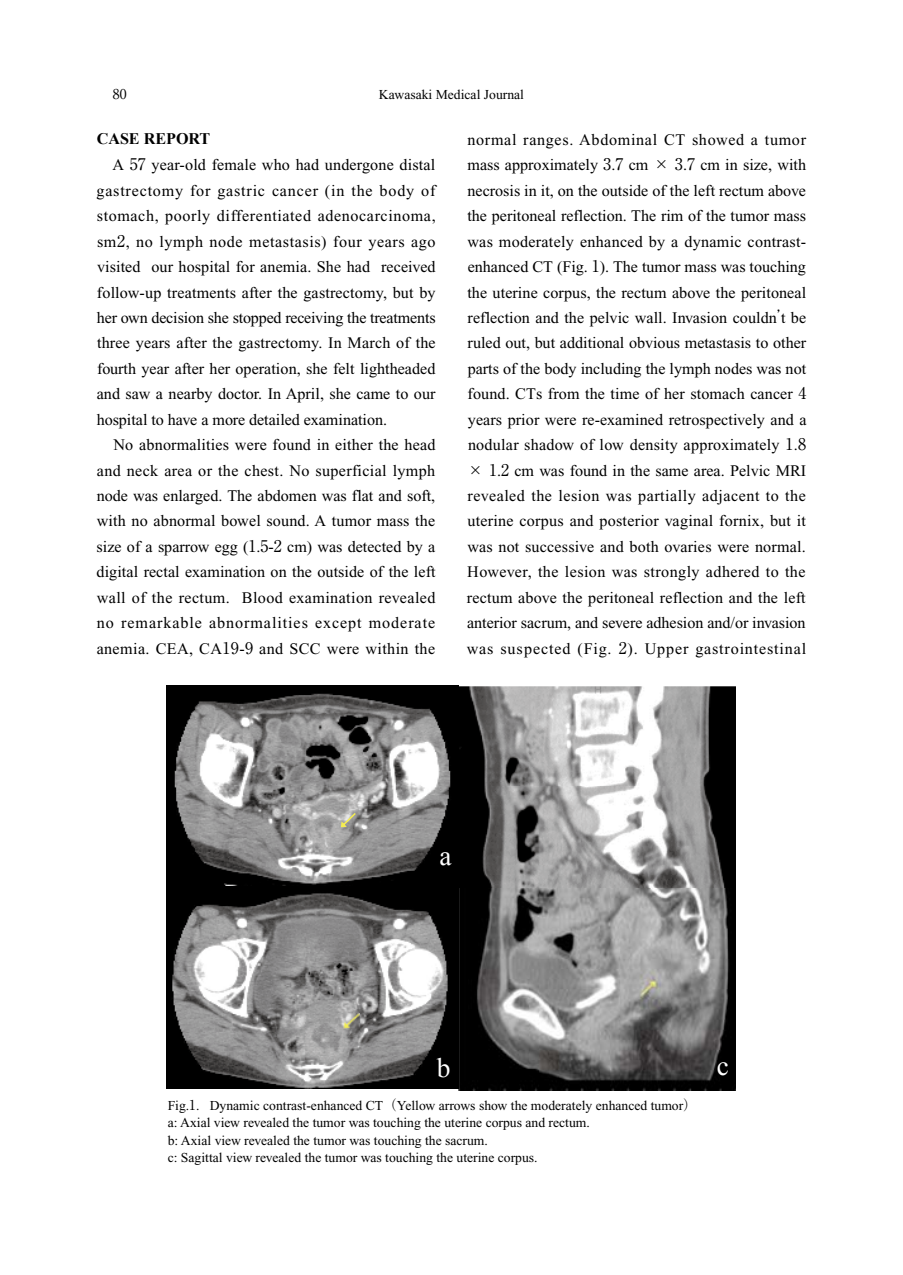
<style>
.page{position:relative;width:903px;height:1275px;background:#fff}
.page>*{position:absolute;margin:0;border:0;box-sizing:border-box;transform-origin:0 0}
.t1{font:27.3px "Times New Roman";color:#fff}
.t2{font:16.1px/25.4px "Times New Roman";letter-spacing:.01em;color:#000;text-align:justify}
.t3{font:16.1px "Times New Roman";letter-spacing:.035em;color:#000}
.t4{font:16.1px "Times New Roman";letter-spacing:-.015em;color:#000}
.t5{font:16.1px "Times New Roman";letter-spacing:.05em;color:#000}
.t6{font:16.1px "Times New Roman";letter-spacing:.055em;color:#000}
.t7{font:700 16.1px "Times New Roman";color:#000}
.t8{font:13.65px/17.3px "Times New Roman";color:#000}
.t9{font:13.65px "Ryumin Pro";color:#000}
.s1{font-family:"Ryumin Pro"}
</style>
<div class="page">
<img style="left:459px;top:687px;width:276px;height:403px">
<img style="left:167px;top:885px;width:292px;height:203px">
<img style="left:338px;top:1013px;width:21px;height:20px">
<img style="left:167px;top:685px;width:292px;height:200px">
<svg style="left:341px;top:813px;width:15px;height:14px"></svg>
<p class="t9" style="left:113px;top:84px;width:15px">80</p>
<p class="t8" style="left:379px;top:86px;width:147px">Kawasaki Medical Journal</p>
<p class="t7" style="left:97px;top:128px;width:115px">CASE REPORT</p>
<p class="t2" style="left:112px;top:153px;width:324px">A <span class="s1">57</span> year-old female who had undergone distal</p>
<p class="t5" style="left:97px;top:182px;width:340px">gastrectomy for gastric cancer (in the body of</p>
<p class="t3" style="left:97px;top:207px;width:340px">stomach, poorly differentiated adenocarcinoma,</p>
<p class="t3" style="left:97px;top:233px;width:340px">sm<span class="s1">2</span>, no lymph node metastasis) four years ago</p>
<p class="t2" style="left:97px;top:254px;width:340px">visited our hospital for anemia. She had received</p>
<p class="t2" style="left:97px;top:280px;width:340px">follow-up treatments after the gastrectomy, but by</p>
<p class="t4" style="left:97px;top:309px;width:340px">her own decision she stopped receiving the treatments</p>
<p class="t2" style="left:97px;top:331px;width:340px">three years after the gastrectomy. In March of the</p>
<p class="t2" style="left:97px;top:356px;width:340px">fourth year after her operation, she felt lightheaded</p>
<p class="t2" style="left:97px;top:382px;width:340px">and saw a nearby doctor. In April, she came to our</p>
<p class="t2" style="left:97px;top:407px;width:292px">hospital to have a more detailed examination.</p>
<p class="t2" style="left:113px;top:432px;width:323px">No abnormalities were found in either the head</p>
<p class="t2" style="left:97px;top:458px;width:340px">and neck area or the chest. No superficial lymph</p>
<p class="t2" style="left:97px;top:483px;width:340px">node was enlarged. The abdomen was flat and soft,</p>
<p class="t2" style="left:97px;top:509px;width:340px">with no abnormal bowel sound. A tumor mass the</p>
<p class="t2" style="left:97px;top:534px;width:340px">size of a sparrow egg (<span class="s1">1</span>.<span class="s1">5</span>-<span class="s1">2</span> cm) was detected by a</p>
<p class="t2" style="left:97px;top:559px;width:340px">digital rectal examination on the outside of the left</p>
<p class="t2" style="left:97px;top:585px;width:340px">wall of the rectum. Blood examination revealed</p>
<p class="t6" style="left:97px;top:614px;width:340px">no remarkable abnormalities except moderate</p>
<p class="t2" style="left:97px;top:636px;width:340px">anemia. CEA, CA<span class="s1">19</span>-<span class="s1">9</span> and SCC were within the</p>
<p class="t2" style="left:467px;top:127px;width:341px">normal ranges. Abdominal CT showed a tumor mass approximately <span class="s1">3</span>.<span class="s1">7</span> cm <span class="s1">× 3</span>.<span class="s1">7</span> cm in size, with necrosis in it, on the outside of the left rectum above the peritoneal reflection. The rim of the tumor mass was moderately enhanced by a dynamic contrast&shy;enhanced CT (Fig. <span class="s1">1</span>). The tumor mass was touching the uterine corpus, the rectum above the peritoneal reflection and the pelvic wall. Invasion couldn<span class="s1">’</span>t be ruled out, but additional obvious metastasis to other parts of the body including the lymph nodes was not found. CTs from the time of her stomach cancer <span class="s1">4 </span>years prior were re-examined retrospectively and a nodular shadow of low density approximately <span class="s1">1</span>.<span class="s1">8 × 1</span>.<span class="s1">2</span> cm was found in the same area. Pelvic MRI revealed the lesion was partially adjacent to the uterine corpus and posterior vaginal fornix, but it was not successive and both ovaries were normal.<br>However, the lesion was strongly adhered to the rectum above the peritoneal reflection and the left anterior sacrum, and severe adhesion and/or invasion was suspected (Fig. <span class="s1">2</span>). Upper gastrointestinal</p>
<h1 class="t1" style="left:439px;top:838px;width:14px">a</h1>
<h1 class="t1" style="left:437px;top:1050px;width:15px">b</h1>
<h1 class="t1" style="left:717px;top:1047px;width:14px">c</h1>
<p class="t8" style="left:168px;top:1097px;width:531px">Fig.<span class="s1">1</span>. Dynamic contrast-enhanced CT<span class="s1">（</span>Yellow arrows show the moderately enhanced tumor<span class="s1">）</span>a: Axial view revealed the tumor was touching the uterine corpus and rectum.<br>b: Axial view revealed the tumor was touching the sacrum.<br>c: Sagittal view revealed the tumor was touching the uterine corpus.</p>
</div>
